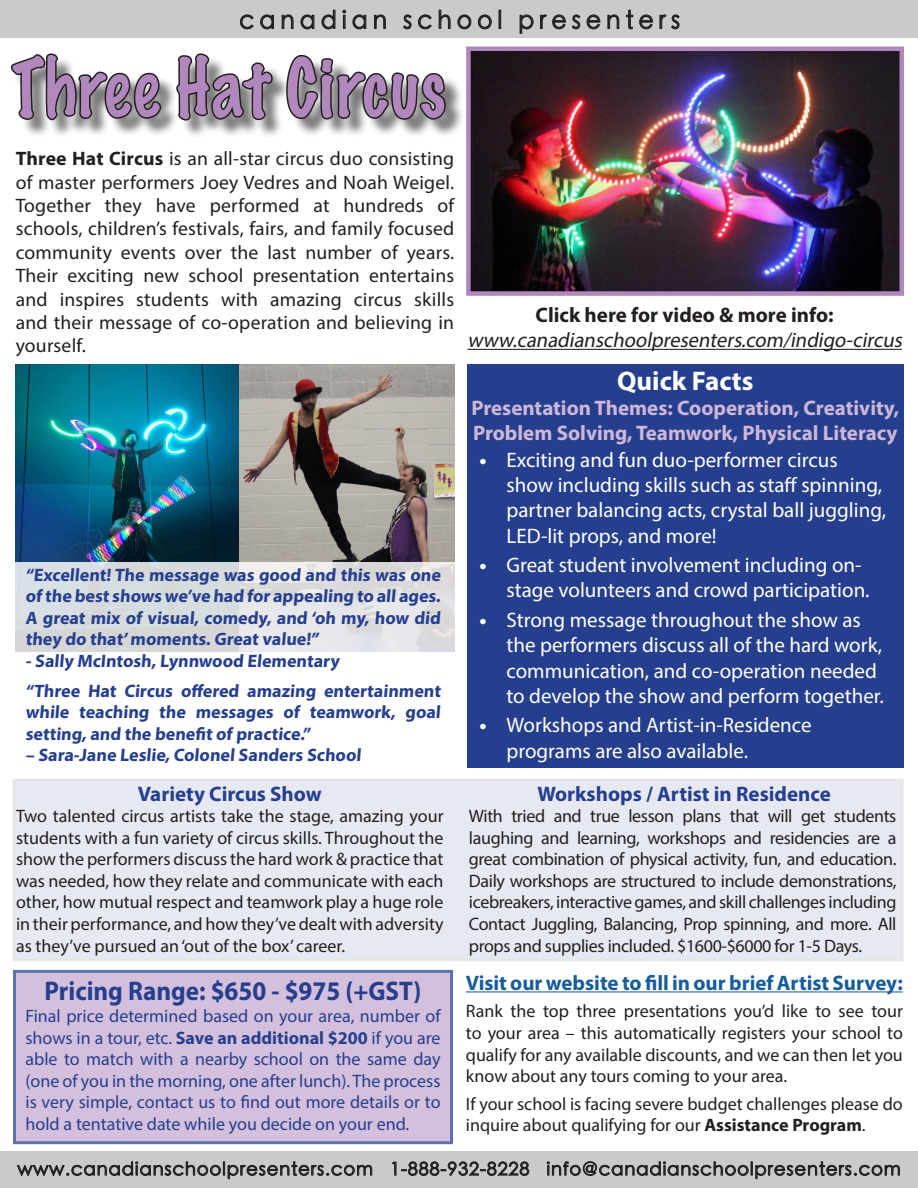
<style>
.page{position:relative;width:918px;height:1188px;background:#fff}
.page>*{position:absolute;margin:0;border:0;box-sizing:border-box;transform-origin:0 0}
.t1{font:100 72.9px "Marker Felt";letter-spacing:.04em;color:#b188bd;scale:.93 1}
.t2{font:700 27px "Myriad Pro";color:#253f8e;scale:.93 1}
.t3{font:700 27px "Myriad Pro";color:#fff}
.t4{font:300 24.75px "ST Heiti TC";letter-spacing:.22em;color:#231f20;scale:.94 1}
.t5{font:21px/25.2px "Myriad Pro";color:#fff}
.t6{font:700 21px/25.2px "Myriad Pro";color:#ceb7d7}
.t7{font:italic 21px "Myriad Pro";color:#231f20}
.t8{font:700 21px "Myriad Pro";color:#175d9e}
.t9{font:700 21px "Myriad Pro";color:#253f8e}
.t10{font:700 21px "Myriad Pro";color:#231f20}
.t11{font:19.5px/23.4px "Myriad Pro";letter-spacing:.01em;color:#231f20;text-align:justify}
.t12{font:18px/21.6px "Myriad Pro";color:#231f20;text-align:justify}
.t13{font:700 18px/21.6px "Myriad Pro";color:#253f8e;text-align:justify}
.t14{font:18px/21.6px "Myriad Pro";color:#253f8e;text-align:justify}
.t15{font:300 18px "ST Heiti TC";letter-spacing:.05em;color:#231f20}
.s1{font-weight:700}
</style>
<div class="page">
<img style="left:239px;top:364px;width:215px;height:198px">
<img style="left:16px;top:364px;width:223px;height:198px">
<div style="left:14px;top:780px;width:888px;height:180px;background:#e7e9f2"></div>
<svg style="left:15px;top:562px;width:440px;height:90px;background:#dcdee1"></svg>
<div style="left:0;top:1151px;width:918px;height:37px;background:#c9cacb"></div>
<div style="left:0;top:0;width:918px;height:38px;background:#c9cacb"></div>
<div style="left:467px;top:364px;width:437px;height:404px;background:#253f8e"></div>
<svg style="left:17px;top:1161px;width:356px;height:18px"></svg>
<svg style="left:392px;top:1161px;width:138px;height:15px"></svg>
<svg style="left:546px;top:1161px;width:354px;height:19px"></svg>
<div style="left:14px;top:57px;width:450px;height:82px;background:#231f20;opacity:.6"></div>
<svg style="left:11px;top:53px;width:152px;height:69px"></svg>
<svg style="left:174px;top:53px;width:101px;height:70px"></svg>
<svg style="left:285px;top:55px;width:162px;height:66px"></svg>
<hr style="left:467px;top:349px;width:435px;height:1px;background:#231f20">
<svg style="left:240px;top:14px;width:14px;height:16px"></svg>
<svg style="left:260px;top:14px;width:14px;height:16px"></svg>
<svg style="left:281px;top:14px;width:13px;height:15px"></svg>
<svg style="left:300px;top:14px;width:15px;height:16px"></svg>
<svg style="left:321px;top:9px;width:15px;height:21px"></svg>
<svg style="left:342px;top:9px;width:25px;height:21px"></svg>
<svg style="left:374px;top:14px;width:12px;height:15px"></svg>
<svg style="left:403px;top:14px;width:9px;height:16px"></svg>
<svg style="left:418px;top:14px;width:14px;height:16px"></svg>
<svg style="left:438px;top:9px;width:13px;height:20px"></svg>
<svg style="left:457px;top:14px;width:15px;height:16px"></svg>
<svg style="left:478px;top:14px;width:14px;height:16px"></svg>
<svg style="left:499px;top:10px;width:2px;height:19px"></svg>
<svg style="left:519px;top:14px;width:15px;height:20px"></svg>
<svg style="left:540px;top:14px;width:61px;height:16px"></svg>
<svg style="left:607px;top:14px;width:13px;height:15px"></svg>
<svg style="left:626px;top:9px;width:27px;height:21px"></svg>
<svg style="left:659px;top:14px;width:21px;height:16px"></svg>
<img style="left:471px;top:51px;width:428px;height:240px">
<div style="left:466px;top:46px;width:438px;height:250px;border:4px solid #b188bd"></div>
<div style="left:13px;top:970px;width:440px;height:174px;background:#d4c0dc;border:3px solid #253f8e"></div>
<hr style="left:466px;top:991px;width:437px;height:1px;background:#175d9e">
<p class="t4" style="left:239px;top:0;width:471px">canadian school presenters</p>
<p class="t1" style="left:12px;top:30px;width:468px">Three Hat Circus</p>
<p class="t11" style="left:16px;top:147px;width:440px"><span class="s1">Three Hat Circus</span> is an all-star circus duo consisting of master performers Joey Vedres and Noah Weigel.<br>Together they have performed at hundreds of schools, children’s festivals, fairs, and family focused community events over the last number of years.<br>Their exciting new school presentation entertains and inspires students with amazing circus skills and their message of co-operation and believing in yourself.</p>
<p class="t13" style="left:25px;top:563px;width:419px">“Excellent! The message was good and this was one of the best shows we’ve had for appealing to all ages.<br>A great mix of visual, comedy, and ‘oh my, how did they do that’moments. Great value!”</p>
<p class="t13" style="left:25px;top:649px;width:315px">- Sally McIntosh, Lynnwood Elementary</p>
<p class="t13" style="left:25px;top:679px;width:419px">“Three Hat Circus offered amazing entertainment while teaching the messages of teamwork, goal setting, and the benefit of practice.”</p>
<p class="t13" style="left:25px;top:744px;width:339px">– Sara-Jane Leslie, Colonel Sanders School</p>
<p class="t9" style="left:138px;top:780px;width:185px">Variety Circus Show</p>
<p class="t12" style="left:16px;top:805px;width:429px">Two talented circus artists take the stage, amazing your students with a fun variety of circus skills. Throughout the show the performers discuss the hard work &amp; practice that was needed, how they relate and communicate with each other, how mutual respect and teamwork play a huge role in their performance, and how they’ve dealt with adversity as they’ve pursued an ‘out of the box’ career.</p>
<p class="t2" style="left:45px;top:974px;width:407px">Pricing Range: $650 - $975 (+GST)</p>
<p class="t14" style="left:25px;top:1005px;width:417px">Final price determined based on your area, number of shows in a tour, etc. <span class="s1">Save an additional $200</span> if you are able to match with a nearby school on the same day (one of you in the morning, one after lunch). The process is very simple, contact us to find out more details or to hold a tentative date while you decide on your end.</p>
<p class="t10" style="left:536px;top:301px;width:300px">Click here for video &amp; more info:</p>
<p class="t7" style="left:467px;top:327px;width:440px">www.canadianschoolpresenters.com/indigo-circus</p>
<p class="t3" style="left:617px;top:363px;width:138px">Quick Facts</p>
<p class="t6" style="left:471px;top:395px;width:430px">Presentation Themes: Cooperation, Creativity,<br>Problem Solving, Teamwork, Physical Literacy</p>
<p class="t5" style="left:506px;top:447px;width:381px;text-indent:-27px"><span class="s1">•</span> Exciting and fun duo-performer circus show including skills such as staff spinning, partner balancing acts, crystal ball juggling, LED-lit props, and more!</p>
<p class="t5" style="left:506px;top:552px;width:365px;text-indent:-27px"><span class="s1">•</span> Great student involvement including on&shy;stage volunteers and crowd participation.</p>
<p class="t5" style="left:506px;top:607px;width:379px;text-indent:-27px"><span class="s1">•</span> Strong message throughout the show as the performers discuss all of the hard work, communication, and co-operation needed to develop the show and perform together.</p>
<p class="t5" style="left:506px;top:712px;width:307px;text-indent:-27px"><span class="s1">•</span> Workshops and Artist-in-Residence programs are also available.</p>
<p class="t9" style="left:537px;top:780px;width:295px">Workshops / Artist in Residence</p>
<p class="t12" style="left:469px;top:805px;width:429px">With tried and true lesson plans that will get students laughing and learning, workshops and residencies are a great combination of physical activity, fun, and education.<br>Daily workshops are structured to include demonstrations, icebreakers, interactive games, and skill challenges including Contact Juggling, Balancing, Prop spinning, and more. All props and supplies included. $1600-$6000 for 1-5 Days.</p>
<p class="t8" style="left:466px;top:969px;width:438px">Visit our website to fill in our brief Artist Survey:</p>
<p class="t12" style="left:466px;top:1000px;width:438px">Rank the top three presentations you’d like to see tour to your area – this automatically registers your school to qualify for any available discounts, and we can then let you know about any tours coming to your area.</p>
<p class="t12" style="left:466px;top:1093px;width:438px">If your school is facing severe budget challenges please do inquire about qualifying for our <span class="s1">Assistance Program</span>.</p>
<p class="t15" style="left:17px;top:1154px;width:885px">www.canadianschoolpresenters.com 1-888-932-8228 info@canadianschoolpresenters.com</p>
</div>
